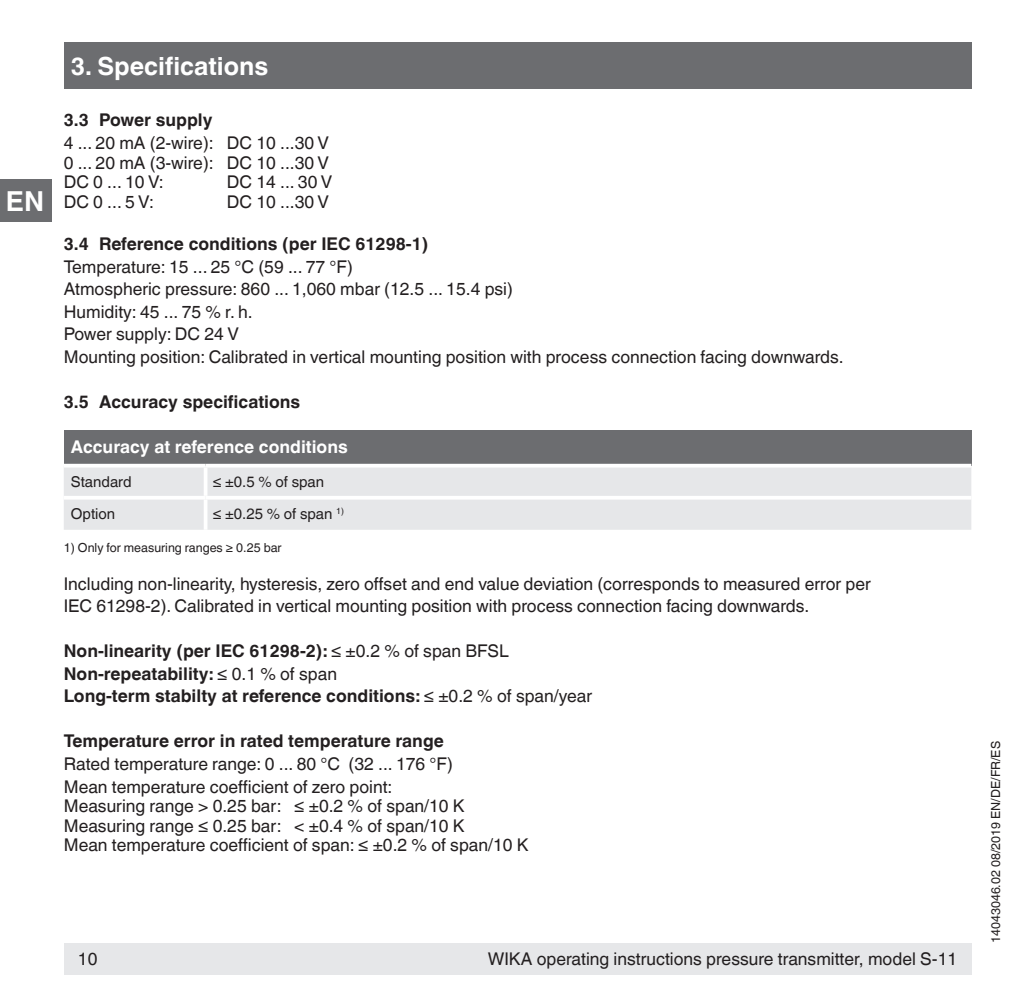
<style>
.page{position:relative;width:1021px;height:1007px;background:#fff}
.page>*{position:absolute;margin:0;border:0;box-sizing:border-box;transform-origin:0 0}
.t1{font:700 27.5px "Helvetica World";color:#fff}
.t2{font:700 25px "Helvetica World";color:#fff}
.t3{font:17.5px/22.5px "Helvetica World";color:#231f20}
.t4{font:700 17.5px/22.5px "Helvetica World";color:#231f20}
.t5{font:700 17.5px "Helvetica World";color:#fff}
.t6{font:15px "Helvetica World";color:#231f20}
.t7{font:12.5px "Helvetica World";color:#231f20}
.s1{font-weight:400}
</style>
<div class="page">
<div style="left:64px;top:943px;width:907px;height:31px;background:#e6e7e9"></div>
<div style="left:64px;top:43px;width:907px;height:46px;background:#6c6d70"></div>
<div style="left:0;top:179px;width:51px;height:43px;background:#6c6d70"></div>
<div style="left:64px;top:430px;width:907px;height:35px;background:#6c6d70"></div>
<div style="left:64px;top:467px;width:907px;height:62px;background:#e6e7e9"></div>
<svg style="left:64px;top:463px;width:141px;height:2px"></svg>
<svg style="left:205px;top:463px;width:766px;height:3px;fill:#fff"></svg>
<hr style="left:204px;top:467px;width:3px;height:29px;background:#fff">
<hr style="left:64px;top:496px;width:141px;height:3px;background:#fff">
<hr style="left:205px;top:496px;width:766px;height:3px;background:#fff">
<hr style="left:204px;top:499px;width:3px;height:30px;background:#fff">
<h1 class="t1" style="left:6px;top:185px;width:40px">EN</h1>
<h2 class="t2" style="left:71px;top:51px;width:199px">3. Specifications</h2>
<p class="t4" style="left:64px;top:109px;width:150px">3.3 Power supply</p>
<p class="t3" style="left:64px;top:133px;width:267px;line-height:19.8px;text-align:justify">4 ... 20 mA (2-wire): DC 10 ...30 V 0 ... 20 mA (3-wire): DC 10 ...30 V DC 0 ... 10 V:</p>
<p class="t3" style="left:227px;top:171px;width:107px">DC 14 ... 30 V</p>
<p class="t3" style="left:64px;top:191px;width:92px">DC 0 ... 5 V:</p>
<p class="t3" style="left:227px;top:191px;width:104px">DC 10 ...30 V</p>
<p class="t4" style="left:64px;top:233px;width:366px">3.4 Reference conditions (per IEC 61298-1)</p>
<p class="t3" style="left:64px;top:255px;width:781px">Temperature: 15 ... 25 °C (59 ... 77 °F)<br>Atmospheric pressure: 860 ... 1,060 mbar (12.5 ... 15.4 psi)<br>Humidity: 45 ... 75 % r. h.<br>Power supply: DC 24 V<br>Mounting position: Calibrated in vertical mounting position with process connection facing downwards.</p>
<p class="t4" style="left:64px;top:390px;width:238px">3.5 Accuracy specifications</p>
<p class="t5" style="left:71px;top:437px;width:278px">Accuracy at reference conditions</p>
<p class="t6" style="left:71px;top:473px;width:62px">Standard</p>
<p class="t6" style="left:213px;top:473px;width:113px">≤ ±0.5 % of span</p>
<p class="t6" style="left:71px;top:505px;width:46px">Option</p>
<p class="t6" style="left:213px;top:505px;width:133px">≤ ±0.25 % of span <sup>1)</sup></p>
<p class="t7" style="left:64px;top:540px;width:219px">1) Only for measuring ranges ≥ 0.25 bar</p>
<p class="t3" style="left:64px;top:572px;width:808px">Including non-linearity, hysteresis, zero offset and end value deviation (corresponds to measured error per<br>IEC 61298-2). Calibrated in vertical mounting position with process connection facing downwards.</p>
<p class="t4" style="left:64px;top:640px;width:530px">Non-linearity (per IEC 61298-2): <span class="s1">≤ ±0.2 % of span BFSL<br></span>Non-repeatability: <span class="s1">≤ 0.1 % of span<br></span>Long-term stabilty at reference conditions: <span class="s1">≤ ±0.2 % of span/year</span></p>
<p class="t4" style="left:64px;top:730px;width:381px">Temperature error in rated temperature range</p>
<p class="t3" style="left:64px;top:752px;width:390px">Rated temperature range: 0 ... 80 °C (32 ... 176 °F)<br>Mean temperature coefficient of zero point:</p>
<p class="t3" style="left:64px;top:796px;width:466px;line-height:19.5px">Measuring range &gt; 0.25 bar: ≤ ±0.2 % of span/10 K<br>Measuring range ≤ 0.25 bar: &lt; ±0.4 % of span/10 K<br>Mean temperature coefficient of span: ≤ ±0.2 % of span/10 K</p>
<p class="t3" style="left:78px;top:947px;width:21px">10</p>
<p class="t3" style="left:488px;top:947px;width:471px">WIKA operating instructions pressure transmitter, model S-11</p>
<p class="t7" style="left:988px;top:943px;width:203px;rotate:-90deg">14043046.02 08/2019 EN/DE/FR/ES</p>
</div>
